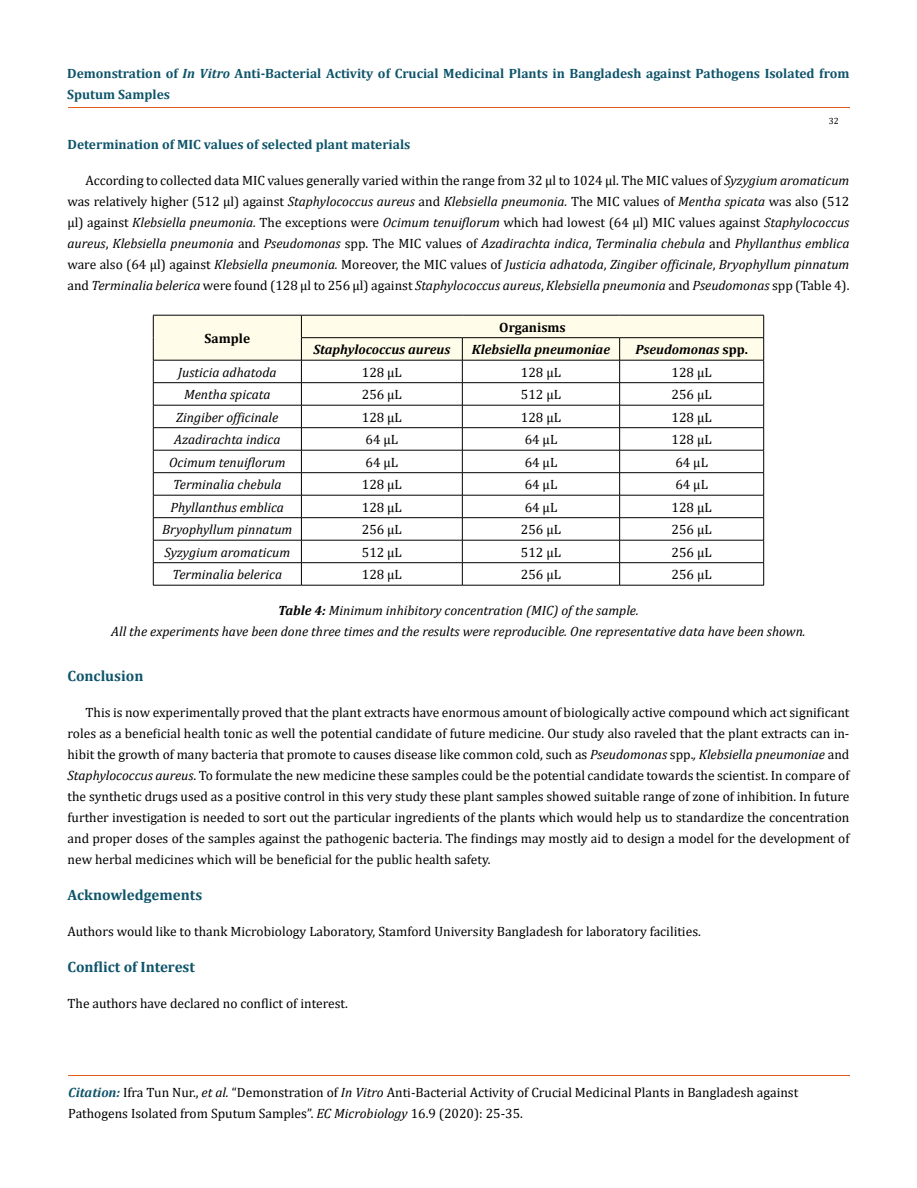
<style>
.page{position:relative;width:917px;height:1188px;background:#fff}
.page>*{position:absolute;margin:0;border:0;box-sizing:border-box;transform-origin:0 0}
.t1{font:700 15px "Cambria";color:#0e546a}
.t2{font:13.5px/21px "Cambria";color:#000}
.t3{font:italic 13.5px/21px "Cambria";color:#000;text-align:justify}
.t4{font:700 13.5px/21px "Cambria";color:#0e546a}
.t5{font:italic 700 13.5px "Cambria";color:#000}
.t6{font:700 13.5px "Cambria";color:#000}
.t7{font:9px "Cambria";color:#000}
.s1{font-style:italic}
.s2{font-style:normal}
.s3{font-weight:700}
.s4{font-weight:700;font-style:italic;color:#0e546a}
</style>
<div class="page">
<hr style="left:68px;top:108px;width:781px;height:1px;background:#e05d1a">
<hr style="left:68px;top:1076px;width:781px;height:1px;background:#e05d1a">
<svg style="left:153px;top:315px;width:611px;height:270px"></svg>
<hr style="left:153px;top:585px;width:148px;height:1px;background:#000">
<hr style="left:301px;top:585px;width:161px;height:1px;background:#000">
<hr style="left:462px;top:585px;width:157px;height:1px;background:#000">
<hr style="left:619px;top:585px;width:144px;height:1px;background:#000">
<p class="t4" style="left:67px;top:63px;width:783px">Demonstration of <span class="s1">In Vitro</span> Anti-Bacterial Activity of Crucial Medicinal Plants in Bangladesh against Pathogens Isolated from<br>Sputum Samples</p>
<p class="t7" style="left:828px;top:116px;width:11px">32</p>
<p class="t4" style="left:68px;top:133px;width:344px">Determination of MIC values of selected plant materials</p>
<p class="t3" style="left:67px;top:169px;width:783px;text-indent:18px"><span class="s2">According to collected data MIC values generally varied within the range from 32 μl to 1024 μl. The MIC values of</span> Syzygium aromaticum <span class="s2">was relatively higher (512 μl) against</span> Staphylococcus aureus <span class="s2">and</span> Klebsiella pneumonia. <span class="s2">The MIC values of</span> Mentha spicata <span class="s2">was also (512 μl) against</span> Klebsiella pneumonia. <span class="s2">The exceptions were</span> Ocimum tenuiflorum <span class="s2">which had lowest (64 μl) MIC values against</span> Staphylococcus aureus<span class="s2">,</span> Klebsiella pneumonia <span class="s2">and</span> Pseudomonas <span class="s2">spp. The MIC values of</span> Azadirachta indica<span class="s2">,</span> Terminalia chebula <span class="s2">and</span> Phyllanthus emblica <span class="s2">ware also (64 μl) against</span> Klebsiella pneumonia. <span class="s2">Moreover, the MIC values of</span> Justicia adhatoda<span class="s2">,</span> Zingiber officinale<span class="s2">,</span> Bryophyllum pinnatum <span class="s2">and</span> Terminalia belerica <span class="s2">were found (128 μl to 256 μl) against</span> Staphylococcus aureus<span class="s2">,</span> Klebsiella pneumonia <span class="s2">and</span> Pseudomonas <span class="s2">spp (Table 4).</span></p>
<p class="t6" style="left:204px;top:329px;width:47px">Sample</p>
<p class="t6" style="left:499px;top:318px;width:68px">Organisms</p>
<p class="t5" style="left:313px;top:340px;width:138px">Staphylococcus aureus</p>
<p class="t5" style="left:472px;top:340px;width:140px">Klebsiella pneumoniae</p>
<p class="t5" style="left:635px;top:340px;width:114px">Pseudomonas <span class="s2">spp.</span></p>
<p class="t3" style="left:178px;top:361px;width:100px">Justicia adhatoda</p>
<p class="t2" style="left:362px;top:362px;width:42px">128 μL</p>
<p class="t2" style="left:521px;top:362px;width:42px">128 μL</p>
<p class="t2" style="left:671px;top:362px;width:42px">128 μL</p>
<p class="t3" style="left:184px;top:384px;width:88px">Mentha spicata</p>
<p class="t2" style="left:362px;top:384px;width:42px">256 μL</p>
<p class="t2" style="left:521px;top:384px;width:42px">512 μL</p>
<p class="t2" style="left:671px;top:384px;width:42px">256 μL</p>
<p class="t3" style="left:176px;top:406px;width:104px">Zingiber officinale</p>
<p class="t2" style="left:362px;top:407px;width:42px">128 μL</p>
<p class="t2" style="left:521px;top:407px;width:42px">128 μL</p>
<p class="t2" style="left:671px;top:407px;width:42px">128 μL</p>
<p class="t3" style="left:174px;top:429px;width:108px">Azadirachta indica</p>
<p class="t2" style="left:365px;top:429px;width:34px">64 μL</p>
<p class="t2" style="left:524px;top:429px;width:34px">64 μL</p>
<p class="t2" style="left:671px;top:429px;width:42px">128 μL</p>
<p class="t3" style="left:169px;top:451px;width:118px">Ocimum tenuiflorum</p>
<p class="t2" style="left:365px;top:452px;width:34px">64 μL</p>
<p class="t2" style="left:524px;top:452px;width:34px">64 μL</p>
<p class="t2" style="left:675px;top:452px;width:34px">64 μL</p>
<p class="t3" style="left:173px;top:474px;width:110px">Terminalia chebula</p>
<p class="t2" style="left:362px;top:474px;width:42px">128 μL</p>
<p class="t2" style="left:524px;top:474px;width:34px">64 μL</p>
<p class="t2" style="left:675px;top:474px;width:34px">64 μL</p>
<p class="t3" style="left:171px;top:496px;width:115px">Phyllanthus emblica</p>
<p class="t2" style="left:362px;top:497px;width:42px">128 μL</p>
<p class="t2" style="left:524px;top:497px;width:34px">64 μL</p>
<p class="t2" style="left:671px;top:497px;width:42px">128 μL</p>
<p class="t3" style="left:162px;top:519px;width:132px">Bryophyllum pinnatum</p>
<p class="t2" style="left:362px;top:519px;width:42px">256 μL</p>
<p class="t2" style="left:521px;top:519px;width:42px">256 μL</p>
<p class="t2" style="left:671px;top:519px;width:42px">256 μL</p>
<p class="t3" style="left:164px;top:541px;width:127px">Syzygium aromaticum</p>
<p class="t2" style="left:362px;top:542px;width:42px">512 μL</p>
<p class="t2" style="left:521px;top:542px;width:42px">512 μL</p>
<p class="t2" style="left:671px;top:542px;width:42px">256 μL</p>
<p class="t3" style="left:172px;top:564px;width:111px">Terminalia belerica</p>
<p class="t2" style="left:362px;top:564px;width:42px">128 μL</p>
<p class="t2" style="left:521px;top:564px;width:42px">256 μL</p>
<p class="t2" style="left:671px;top:564px;width:42px">256 μL</p>
<p class="t3" style="left:111px;top:600px;width:695px;text-align:center"><span class="s3">Table 4:</span> Minimum inhibitory concentration (MIC) of the sample.<br>All the experiments have been done three times and the results were reproducible. One representative data have been shown.</p>
<p class="t1" style="left:68px;top:665px;width:77px">Conclusion</p>
<p class="t2" style="left:68px;top:702px;width:783px;text-align:justify;text-indent:18px">This is now experimentally proved that the plant extracts have enormous amount of biologically active compound which act significant roles as a beneficial health tonic as well the potential candidate of future medicine. Our study also raveled that the plant extracts can in&shy;hibit the growth of many bacteria that promote to causes disease like common cold, such as <span class="s1">Pseudomonas</span> spp.<span class="s1">, Klebsiella pneumoniae</span> and <span class="s1">Staphylococcus aureus</span>. To formulate the new medicine these samples could be the potential candidate towards the scientist. In compare of the synthetic drugs used as a positive control in this very study these plant samples showed suitable range of zone of inhibition. In future further investigation is needed to sort out the particular ingredients of the plants which would help us to standardize the concentration and proper doses of the samples against the pathogenic bacteria. The findings may mostly aid to design a model for the development of new herbal medicines which will be beneficial for the public health safety.</p>
<p class="t1" style="left:68px;top:884px;width:136px">Acknowledgements</p>
<p class="t2" style="left:68px;top:921px;width:635px">Authors would like to thank Microbiology Laboratory, Stamford University Bangladesh for laboratory facilities.</p>
<p class="t1" style="left:68px;top:956px;width:129px">Conflict of Interest</p>
<p class="t2" style="left:68px;top:993px;width:282px">The authors have declared no conflict of interest.</p>
<p class="t2" style="left:68px;top:1082px;width:731px"><span class="s4">Citation:</span> Ifra Tun Nur., <span class="s1">et al.</span> “Demonstration of <span class="s1">In Vitro</span> Anti-Bacterial Activity of Crucial Medicinal Plants in Bangladesh against<br>Pathogens Isolated from Sputum Samples”. <span class="s1">EC Microbiology</span> 16.9 (2020): 25-35.</p>
</div>
